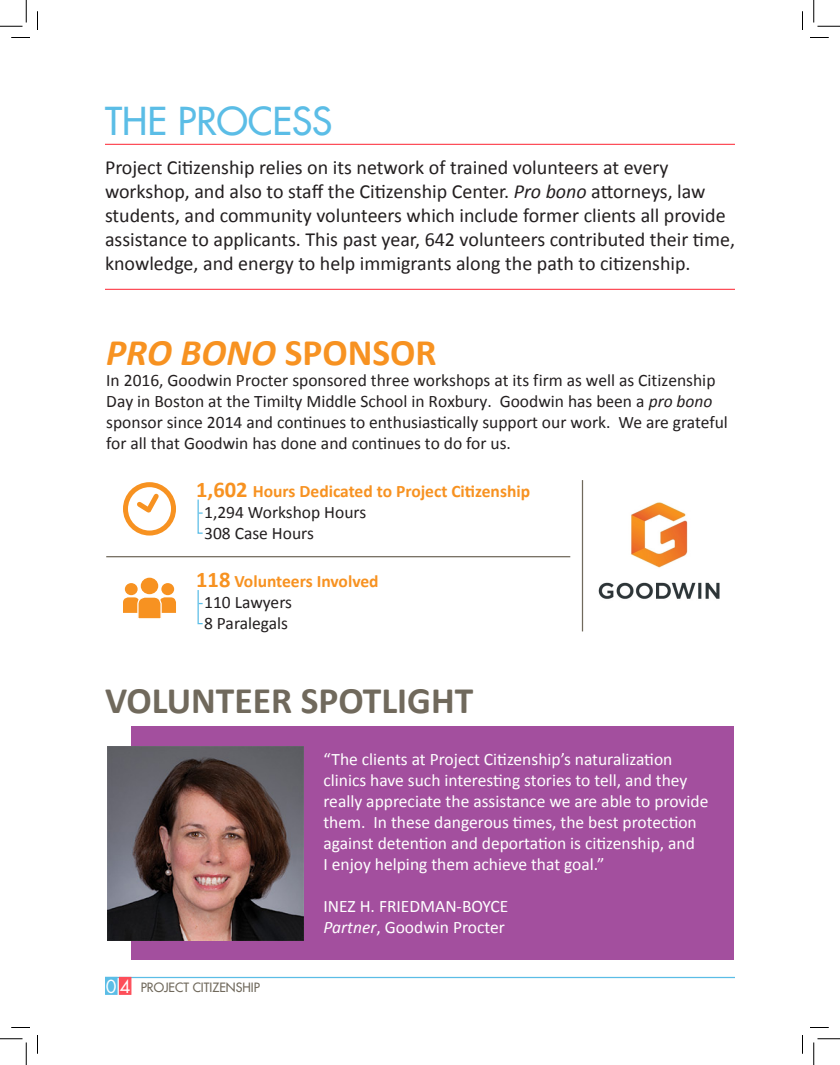
<style>
.page{position:relative;width:840px;height:1065px;background:#fff}
.page>*{position:absolute;margin:0;border:0;box-sizing:border-box;transform-origin:0 0}
.t1{font:700 37.5px "Calibri";color:#70695c}
.t2{font:italic 700 37.5px "Calibri";color:#f79221}
.t3{font:37.5px "Futura LT";color:#5bbde6}
.t4{font:20px/24px "Calibri";color:#231f20}
.t5{font:17.5px/21px "Calibri";color:#231f20}
.t6{font:17.5px/21px "Calibri";color:#fff}
.t7{font:700 17.5px "Calibri";color:#f79221}
.t8{font:12.5px "Futura LT";color:#70695c}
.s1{font-style:italic}
.s2{font-style:normal}
.s3{font-size:22.5px}
.s4{font-size:17.5px;color:#fff}
</style>
<div class="page">
<hr style="left:105px;top:977px;width:630px;height:1px;background:#5bbde6">
<div style="left:105px;top:977px;width:13px;height:18px;background:#5bbde6;border:1px solid #5bbde6"></div>
<div style="left:119px;top:977px;width:12px;height:18px;background:#fd4e59;border:1px solid #fd4e59"></div>
<div style="left:131px;top:727px;width:603px;height:233px;background:#a34f9e"></div>
<hr style="left:105px;top:144px;width:630px;height:1px;background:#fd4e59">
<hr style="left:105px;top:289px;width:630px;height:1px;background:#fd4e59">
<div style="left:123px;top:482px;width:53px;height:54px;border:5px solid #f79221;border-radius:50%"></div>
<svg style="left:133px;top:489px;width:30px;height:24px"></svg>
<div style="left:161px;top:583px;width:13px;height:12px;background:#f79221;border-radius:50%"></div>
<div style="left:125px;top:583px;width:13px;height:12px;background:#f79221;border-radius:50%"></div>
<svg style="left:123px;top:597px;width:53px;height:22px"></svg>
<div style="left:141px;top:578px;width:17px;height:16px;background:#f79221;border-radius:50%"></div>
<img style="left:108px;top:746px;width:195px;height:195px">
<img style="left:598px;top:502px;width:122px;height:97px">
<hr style="left:106px;top:556px;width:464px;height:1px;background:#70695c">
<hr style="left:582px;top:480px;width:1px;height:151px;background:#70695c">
<svg style="left:197px;top:499px;width:6px;height:35px"></svg>
<svg style="left:197px;top:590px;width:6px;height:35px"></svg>
<svg style="left:11px;top:37px;width:19px;height:1px"></svg>
<svg style="left:810px;top:37px;width:19px;height:1px"></svg>
<svg style="left:11px;top:1027px;width:19px;height:1px"></svg>
<svg style="left:810px;top:1027px;width:19px;height:1px"></svg>
<svg style="left:37px;top:11px;width:1px;height:19px"></svg>
<svg style="left:37px;top:1035px;width:1px;height:19px"></svg>
<svg style="left:802px;top:11px;width:1px;height:19px"></svg>
<svg style="left:802px;top:1035px;width:1px;height:19px"></svg>
<svg style="left:0;top:0;width:27px;height:27px"></svg>
<svg style="left:0;top:1039px;width:27px;height:26px"></svg>
<svg style="left:814px;top:0;width:26px;height:27px"></svg>
<svg style="left:814px;top:1039px;width:26px;height:26px"></svg>
<p class="t3" style="left:105px;top:97px;width:229px">THE PROCESS</p>
<p class="t4" style="left:105px;top:156px;width:565px">Project Citizenship relies on its network of trained volunteers at every</p>
<p class="t4" style="left:105px;top:180px;width:602px">workshop, and also to staff the Citizenship Center. <span class="s1">Pro bono</span> attorneys, law</p>
<p class="t4" style="left:105px;top:204px;width:622px">students, and community volunteers which include former clients all provide</p>
<p class="t4" style="left:105px;top:228px;width:632px">assistance to applicants. This past year, 642 volunteers contributed their time, knowledge, and energy to help immigrants along the path to citizenship.</p>
<p class="t2" style="left:106px;top:329px;width:332px">PRO BONO <span class="s2">SPONSOR</span></p>
<p class="t5" style="left:106px;top:370px;width:623px">In 2016, Goodwin Procter sponsored three workshops at its firm as well as Citizenship Day in Boston at the Timilty Middle School in Roxbury. Goodwin has been a <span class="s1">pro bono </span>sponsor since 2014 and continues to enthusiastically support our work. We are grateful for all that Goodwin has done and continues to do for us.</p>
<p class="t7" style="left:196px;top:480px;width:335px"><span class="s3">1,602</span> Hours Dedicated to Project Citizenship</p>
<p class="t5" style="left:204px;top:502px;width:164px">1,294 Workshop Hours</p>
<p class="t5" style="left:204px;top:523px;width:111px">308 Case Hours</p>
<p class="t7" style="left:196px;top:570px;width:184px"><span class="s3">118</span> Volunteers Involved</p>
<p class="t5" style="left:204px;top:592px;width:89px">110 Lawyers</p>
<p class="t5" style="left:204px;top:613px;width:85px">8 Paralegals</p>
<p class="t1" style="left:105px;top:677px;width:370px">VOLUNTEER SPOTLIGHT</p>
<p class="t8" style="left:106px;top:979px;width:156px"><span class="s4">0 4</span> PROJECT CITIZENSHIP</p>
<p class="t6" style="left:323px;top:749px;width:351px">“The clients at Project Citizenship’s naturalization</p>
<p class="t6" style="left:323px;top:770px;width:386px">clinics have such interesting stories to tell, and they really appreciate the assistance we are able to provide them. In these dangerous times, the best protection against detention and deportation is citizenship, and</p>
<p class="t6" style="left:323px;top:854px;width:282px">I enjoy helping them achieve that goal.”</p>
<p class="t6" style="left:323px;top:896px;width:187px">INEZ H. FRIEDMAN-BOYCE</p>
<p class="t6" style="left:323px;top:917px;width:183px"><span class="s1">Partner</span>, Goodwin Procter</p>
</div>
